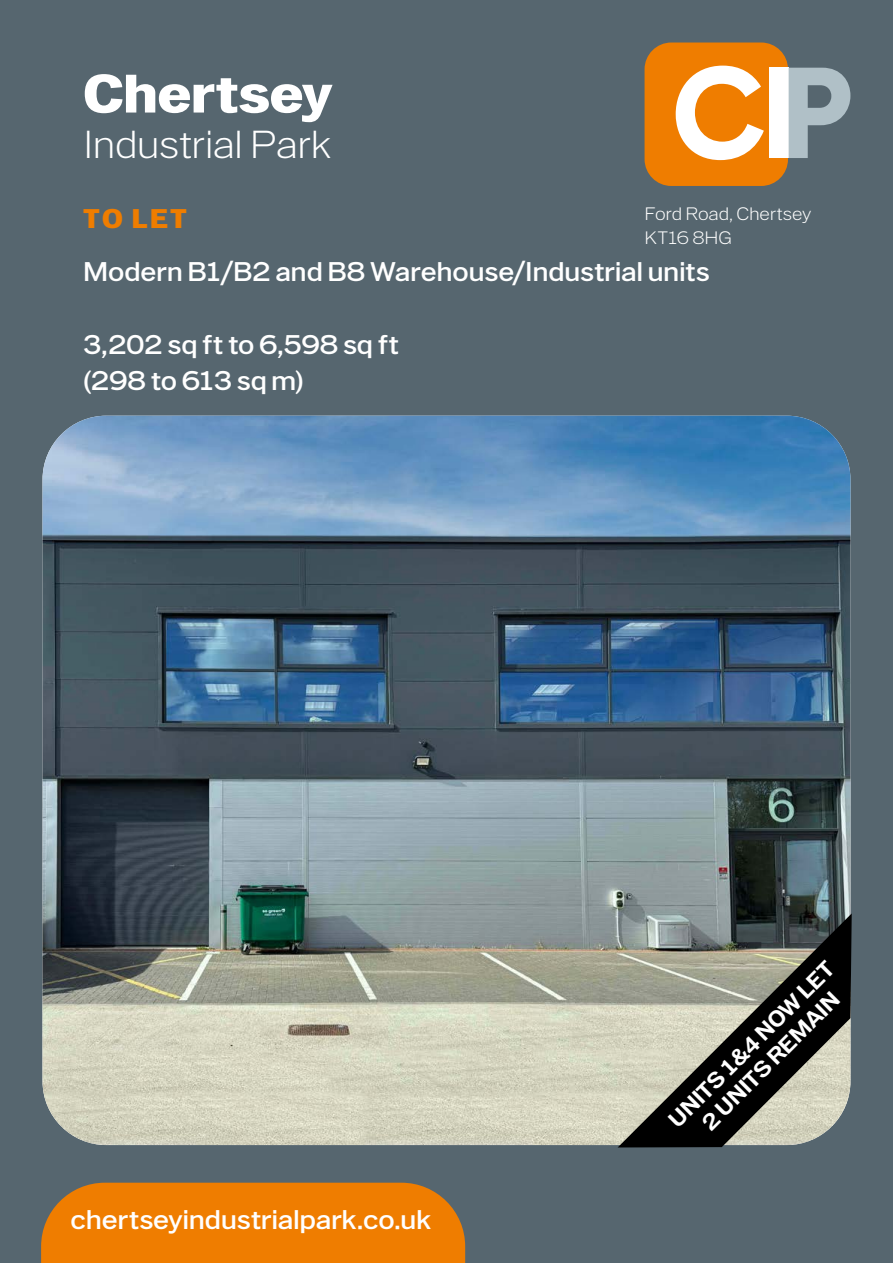
<style>
.page{position:relative;width:893px;height:1263px;background:#56666f}
.page>*{position:absolute;margin:0;border:0;box-sizing:border-box;transform-origin:0 0}
.t1{font:700 expanded 54px "PG Gothique";color:#fff}
.t2{font:300 expanded 39px "PG Gothique";letter-spacing:-.01em;color:#fff}
.t3{font:500 expanded 27px/36.5px "PG Gothique";color:#fff}
.t4{font:700 expanded 27px "PG Gothique";color:#ef7d00}
.t5{font:600 expanded 22.5px/25.5px "PG Gothique";color:#fff;text-align:center}
.t6{font:300 expanded 18px/24px "PG Gothique";letter-spacing:-.005em;color:#fff}
</style>
<div class="page">
<div style="left:645px;top:43px;width:143px;height:143px;background:#ef7d00;border-radius:27px"></div>
<div style="left:769px;top:68px;width:20px;height:90px;background:#fff"></div>
<svg style="left:789px;top:68px;width:61px;height:90px"></svg>
<svg style="left:676px;top:66px;width:88px;height:94px"></svg>
<img style="left:43px;top:416px;width:807px;height:729px">
<div style="left:41px;top:1183px;width:424px;height:80px;background:#ef7d00"></div>
<svg style="left:618px;top:913px;width:234px;height:234px;background:#74756b"></svg>
<h1 class="t1" style="left:83px;top:63px;width:251px">Chertsey</h1>
<h2 class="t2" style="left:83px;top:123px;width:250px">Industrial Park</h2>
<p class="t6" style="left:645px;top:202px;width:168px">Ford Road, Chertsey<br>KT16 8HG</p>
<p class="t4" style="left:83px;top:203px;width:105px">TO LET</p>
<p class="t3" style="left:83px;top:253px;width:628px">Modern B1/B2 and B8 Warehouse/Industrial units</p>
<p class="t3" style="left:83px;top:326px;width:317px">3,202 sq ft to 6,598 sq ft (298 to 613 sq m)</p>
<p class="t3" style="left:71px;top:1201px;width:362px">chertseyindustrialpark.co.uk</p>
<p class="t5" style="left:663px;top:1114px;width:225px;rotate:-45deg">UNITS 1&amp;4 NOW LET<br>2 UNITS REMAIN</p>
</div>
